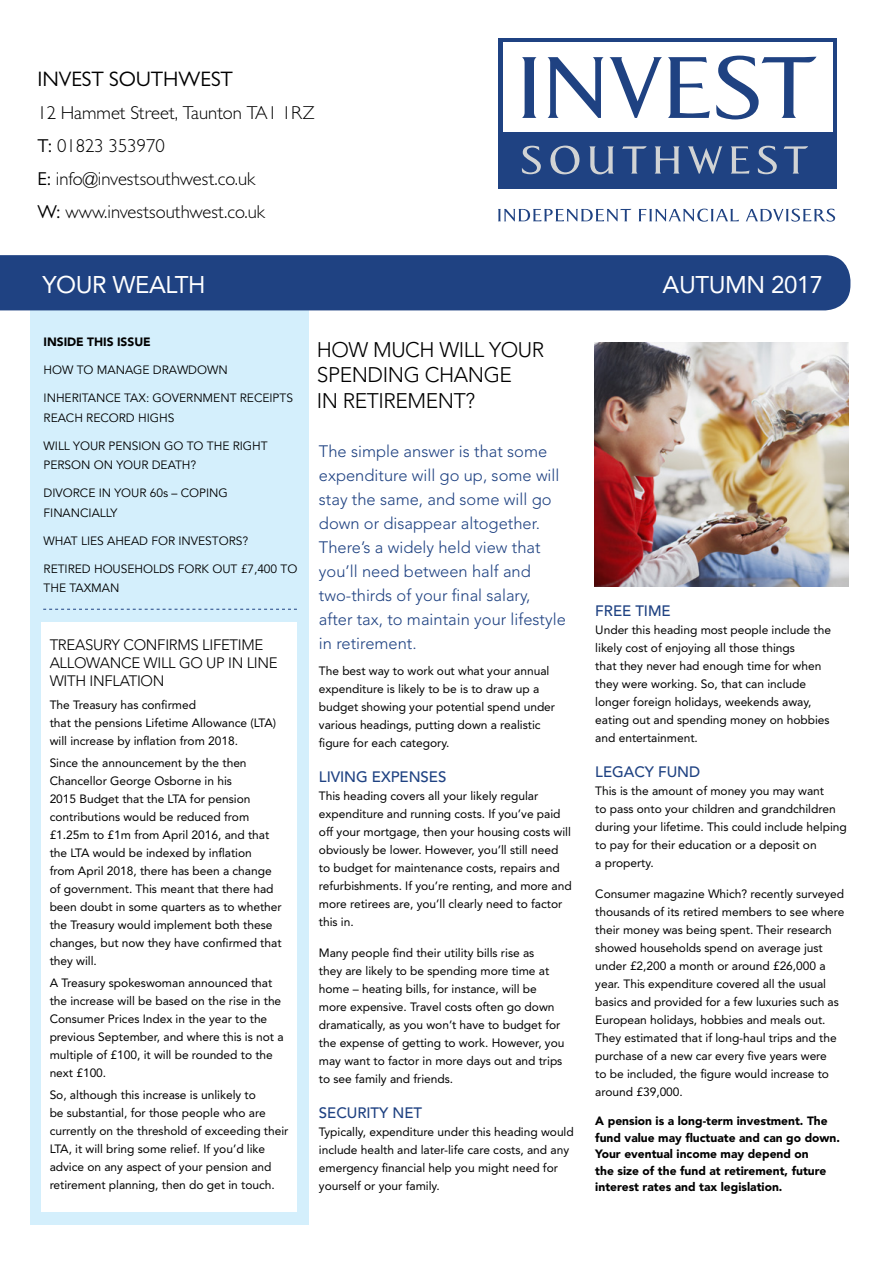
<style>
.page{position:relative;width:893px;height:1263px;background:#fff}
.page>*{position:absolute;margin:0;border:0;box-sizing:border-box;transform-origin:0 0}
.t1{font:24px "Avenir LT Std";letter-spacing:-.02em;color:#fff}
.t2{font:300 21px/25.2px "Avenir LT Std";letter-spacing:-.02em;color:#000}
.t3{font:21px "Gill Sans MT Pro";color:#000}
.t4{font:300 18.75px/33px "Gill Sans MT Pro";color:#000}
.t5{font:300 16.5px/24px "Avenir LT Std";color:#1f4282}
.t6{font:300 15px/18px "Avenir LT Std";letter-spacing:-.02em;color:#000}
.t7{font:500 15px "Avenir LT Std";letter-spacing:-.005em;color:#1f4282}
.t8{font:12px/18px "Avenir LT Std";letter-spacing:-.005em;color:#000}
.t9{font:12px/19.5px "Avenir LT Std";letter-spacing:-.005em;color:#000}
.t10{font:900 12px/16.5px "Avenir LT Std";color:#000}
.s1{font-weight:400}
</style>
<div class="page">
<div style="left:30px;top:310px;width:278px;height:915px;background:#d4effc"></div>
<div style="left:0;top:255px;width:850px;height:55px;background:#1f4282"></div>
<svg style="left:43px;top:609px;width:254px;height:1px"></svg>
<div style="left:41px;top:622px;width:256px;height:589px;background:#fff"></div>
<img style="left:594px;top:342px;width:255px;height:245px">
<div style="left:498px;top:38px;width:339px;height:151px;background:#1f4282"></div>
<div style="left:503px;top:42px;width:329px;height:90px;background:#fff"></div>
<svg style="left:522px;top:57px;width:14px;height:61px"></svg>
<svg style="left:548px;top:57px;width:114px;height:61px"></svg>
<svg style="left:668px;top:57px;width:42px;height:61px"></svg>
<svg style="left:716px;top:56px;width:100px;height:63px"></svg>
<svg style="left:522px;top:146px;width:19px;height:28px"></svg>
<svg style="left:550px;top:146px;width:29px;height:28px"></svg>
<svg style="left:589px;top:146px;width:25px;height:28px"></svg>
<svg style="left:622px;top:146px;width:25px;height:28px"></svg>
<svg style="left:655px;top:146px;width:25px;height:28px"></svg>
<svg style="left:688px;top:146px;width:35px;height:28px"></svg>
<svg style="left:731px;top:146px;width:18px;height:28px"></svg>
<svg style="left:758px;top:146px;width:19px;height:28px"></svg>
<svg style="left:784px;top:146px;width:24px;height:28px"></svg>
<svg style="left:498px;top:209px;width:133px;height:12px"></svg>
<svg style="left:639px;top:209px;width:100px;height:13px"></svg>
<svg style="left:746px;top:209px;width:89px;height:13px"></svg>
<h2 class="t3" style="left:37px;top:67px;width:197px">INVEST SOUTHWEST</h2>
<h3 class="t4" style="left:37px;top:96px;width:279px">12 Hammet Street, Taunton TA1 1RZ<br><span class="s1">T:</span> 01823 353970<br><span class="s1">E:</span> info@investsouthwest.co.uk<br><span class="s1">W:</span> www.investsouthwest.co.uk</h3>
<h1 class="t1" style="left:43px;top:271px;width:164px">YOUR WEALTH</h1>
<h1 class="t1" style="left:663px;top:271px;width:162px">AUTUMN 2017</h1>
<p class="t10" style="left:44px;top:334px;width:109px">INSIDE THIS ISSUE</p>
<p class="t9" style="left:44px;top:361px;width:186px">HOW TO MANAGE DRAWDOWN</p>
<p class="t9" style="left:44px;top:389px;width:251px">INHERITANCE TAX: GOVERNMENT RECEIPTS<br>REACH RECORD HIGHS</p>
<p class="t9" style="left:44px;top:436px;width:226px">WILL YOUR PENSION GO TO THE RIGHT<br>PERSON ON YOUR DEATH?</p>
<p class="t9" style="left:44px;top:484px;width:186px">DIVORCE IN YOUR 60s – COPING<br>FINANCIALLY</p>
<p class="t9" style="left:44px;top:531px;width:206px">WHAT LIES AHEAD FOR INVESTORS?</p>
<p class="t9" style="left:44px;top:559px;width:255px">RETIRED HOUSEHOLDS FORK OUT £7,400 TO<br>THE TAXMAN</p>
<p class="t6" style="left:50px;top:636px;width:230px">TREASURY CONFIRMS LIFETIME<br>ALLOWANCE WILL GO UP IN LINE<br>WITH INFLATION</p>
<p class="t8" style="left:50px;top:695px;width:228px">The Treasury has confirmed<br>that the pensions Lifetime Allowance (LTA) will increase by inflation from 2018.</p>
<p class="t8" style="left:50px;top:754px;width:234px">Since the announcement by the then Chancellor George Osborne in his<br>2015 Budget that the LTA for pension contributions would be reduced from £1.25m to £1m from April 2016, and that the LTA would be indexed by inflation<br>from April 2018, there has been a change of government. This meant that there had been doubt in some quarters as to whether the Treasury would implement both these changes, but now they have confirmed that they will.</p>
<p class="t8" style="left:50px;top:974px;width:235px">A Treasury spokeswoman announced that the increase will be based on the rise in the Consumer Prices Index in the year to the previous September, and where this is not a multiple of £100, it will be rounded to the next £100.</p>
<p class="t8" style="left:50px;top:1086px;width:240px">So, although this increase is unlikely to<br>be substantial, for those people who are currently on the threshold of exceeding their LTA, it will bring some relief. If you’d like advice on any aspect of your pension and retirement planning, then do get in touch.</p>
<h2 class="t2" style="left:317px;top:337px;width:229px">HOW MUCH WILL YOUR<br>SPENDING CHANGE<br>IN RETIREMENT?</h2>
<p class="t5" style="left:319px;top:439px;width:248px">The simple answer is that some expenditure will go up, some will stay the same, and some will go down or disappear altogether.<br>There’s a widely held view that you’ll need between half and two-thirds of your final salary, after tax, to maintain your lifestyle in retirement.</p>
<p class="t8" style="left:319px;top:662px;width:238px">The best way to work out what your annual expenditure is likely to be is to draw up a budget showing your potential spend under various headings, putting down a realistic figure for each category.</p>
<p class="t7" style="left:319px;top:768px;width:129px">LIVING EXPENSES</p>
<p class="t8" style="left:319px;top:787px;width:254px">This heading covers all your likely regular expenditure and running costs. If you’ve paid off your mortgage, then your housing costs will obviously be lower. However, you’ll still need to budget for maintenance costs, repairs and refurbishments. If you’re renting, and more and more retirees are, you’ll clearly need to factor this in.</p>
<p class="t8" style="left:319px;top:944px;width:247px">Many people find their utility bills rise as<br>they are likely to be spending more time at home – heating bills, for instance, will be more expensive. Travel costs often go down dramatically, as you won’t have to budget for the expense of getting to work. However, you may want to factor in more days out and trips to see family and friends.</p>
<p class="t7" style="left:319px;top:1104px;width:105px">SECURITY NET</p>
<p class="t8" style="left:319px;top:1123px;width:256px">Typically, expenditure under this heading would include health and later-life care costs, and any emergency financial help you might need for yourself or your family.</p>
<p class="t7" style="left:595px;top:602px;width:77px">FREE TIME</p>
<p class="t8" style="left:595px;top:621px;width:237px">Under this heading most people include the likely cost of enjoying all those things<br>that they never had enough time for when they were working. So, that can include longer foreign holidays, weekends away, eating out and spending money on hobbies and entertainment.</p>
<p class="t7" style="left:595px;top:763px;width:106px">LEGACY FUND</p>
<p class="t8" style="left:595px;top:782px;width:253px">This is the amount of money you may want<br>to pass onto your children and grandchildren during your lifetime. This could include helping to pay for their education or a deposit on<br>a property.</p>
<p class="t8" style="left:595px;top:885px;width:251px">Consumer magazine Which? recently surveyed thousands of its retired members to see where their money was being spent. Their research showed households spend on average just under £2,200 a month or around £26,000 a year. This expenditure covered all the usual basics and provided for a few luxuries such as European holidays, hobbies and meals out.<br>They estimated that if long-haul trips and the purchase of a new car every five years were<br>to be included, the figure would increase to around £39,000.</p>
<p class="t10" style="left:595px;top:1113px;width:246px">A pension is a long-term investment. The fund value may fluctuate and can go down.<br>Your eventual income may depend on<br>the size of the fund at retirement, future interest rates and tax legislation.</p>
</div>
